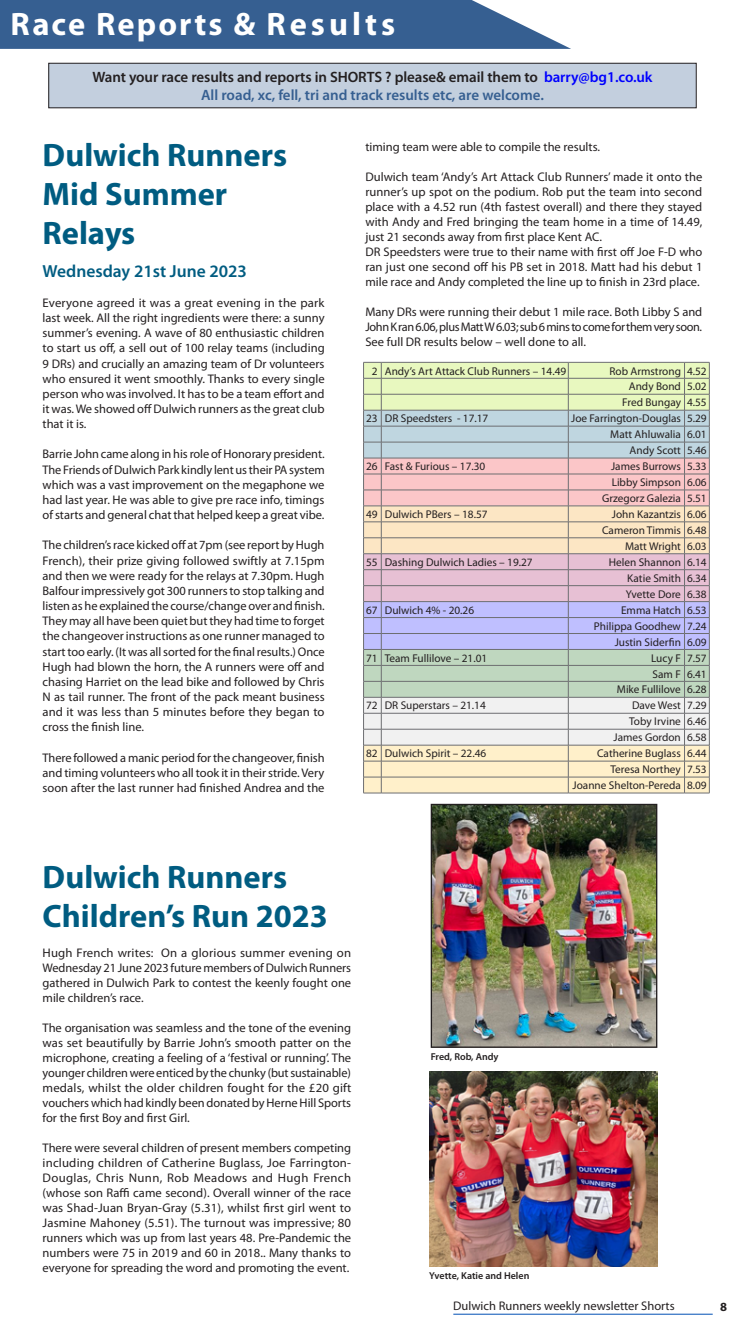
<style>
.page{position:relative;width:745px;height:1326px;background:#fff}
.page>*{position:absolute;margin:0;border:0;box-sizing:border-box;transform-origin:0 0}
.t1{font:700 32.5px/39.1px "Myriad Pro";color:#005c81}
.t2{font:700 32.5px "Myriad Pro";letter-spacing:.075em;color:#fff}
.t3{font:600 17.5px "Myriad Pro";color:#005c81}
.t4{font:600 15px/18px "Myriad Pro";letter-spacing:-.005em;color:#231f20;text-align:center}
.t5{font:12.5px/15.1px "Myriad Pro";color:#231f20;text-align:justify}
.t6{font:700 12.5px "Myriad Pro";color:#231f20}
.t7{font:11.25px/16px "Myriad Pro";color:#231f20;text-align:right}
.t8{font:600 10px "Myriad Pro";color:#231f20}
.s1{color:#00f}
.s2{color:#365f91}
</style>
<div class="page">
<hr style="left:453px;top:1313px;width:259px;height:1px;background:#0050b4">
<div style="left:48px;top:63px;width:648px;height:45px;background:#c3cfde"></div>
<svg style="left:0;top:0;width:570px;height:49px;background:#466c9a"></svg>
<svg style="left:363px;top:362px;width:346px;height:432px;background:#d9d2cc"></svg>
<img style="left:432px;top:805px;width:223px;height:240px">
<div style="left:430px;top:803px;width:227px;height:244px;border:1px solid #231f20"></div>
<img style="left:429px;top:1071px;width:228px;height:195px">
<h1 class="t2" style="left:11px;top:3px;width:386px">Race Reports &amp; Results</h1>
<p class="t4" style="left:92px;top:67px;width:561px">Want your race results and reports in SHORTS ? please&amp; email them to <span class="s1">barry@bg1.co.uk<br></span><span class="s2">All road, xc, fell, tri and track results etc, are welcome.</span></p>
<h1 class="t1" style="left:43px;top:134px;width:246px">Dulwich Runners<br>Mid Summer<br>Relays</h1>
<h2 class="t3" style="left:43px;top:259px;width:206px">Wednesday 21st June 2023</h2>
<p class="t5" style="left:43px;top:295px;width:283px">Everyone agreed it was a great evening in the park last week. All the right ingredients were there: a sunny summer’s evening. A wave of 80 enthusiastic children to start us off, a sell out of 100 relay teams (including 9 DRs) and crucially an amazing team of Dr volunteers who ensured it went smoothly. Thanks to every single person who was involved. It has to be a team effort and it was. We showed off Dulwich runners as the great club that it is.</p>
<p class="t5" style="left:43px;top:446px;width:283px">Barrie John came along in his role of Honorary president.<br>The Friends of Dulwich Park kindly lent us their PA system which was a vast improvement on the megaphone we had last year. He was able to give pre race info, timings of starts and general chat that helped keep a great vibe.</p>
<p class="t5" style="left:43px;top:537px;width:283px">The children’s race kicked off at 7pm (see report by Hugh French), their prize giving followed swiftly at 7.15pm and then we were ready for the relays at 7.30pm. Hugh Balfour impressively got 300 runners to stop talking and listen as he explained the course/change over and finish.<br>They may all have been quiet but they had time to forget the changeover instructions as one runner managed to start too early. (It was all sorted for the final results.) Once Hugh had blown the horn, the A runners were off and chasing Harriet on the lead bike and followed by Chris N as tail runner. The front of the pack meant business and it was less than 5 minutes before they began to cross the finish line.</p>
<p class="t5" style="left:43px;top:749px;width:283px">There followed a manic period for the changeover, finish and timing volunteers who all took it in their stride. Very soon after the last runner had finished Andrea and the</p>
<p class="t5" style="left:365px;top:139px;width:236px">timing team were able to compile the results.</p>
<p class="t5" style="left:365px;top:169px;width:338px;text-align:left">Dulwich team ‘Andy’s Art Attack Club Runners’ made it onto the runner’s up spot on the podium. Rob put the team into second place with a 4.52 run (4th fastest overall) and there they stayed with Andy and Fred bringing the team home in a time of 14.49, just 21 seconds away from first place Kent AC.<br>DR Speedsters were true to their name with first off Joe F-D who ran just one second off his PB set in 2018. Matt had his debut 1 mile race and Andy completed the line up to finish in 23rd place.</p>
<p class="t5" style="left:365px;top:304px;width:338px">Many DRs were running their debut 1 mile race. Both Libby S and John K ran 6.06, plus Matt W 6.03; sub 6 mins to come for them very soon.<br>See full DR results below – well done to all.</p>
<p class="t7" style="left:372px;top:362px;width:196px">2 Andy’s Art Attack Club Runners – 14.49</p>
<p class="t7" style="left:609px;top:362px;width:99px">Rob Armstrong 4.52<br>Andy Bond 5.02<br>Fred Bungay 4.55</p>
<p class="t7" style="left:366px;top:410px;width:124px">23 DR Speedsters - 17.17</p>
<p class="t7" style="left:571px;top:410px;width:137px">Joe Farrington-Douglas 5.29<br>Matt Ahluwalia 6.01<br>Andy Scott 5.46</p>
<p class="t7" style="left:366px;top:458px;width:121px">26 Fast &amp; Furious – 17.30</p>
<p class="t7" style="left:601px;top:458px;width:106px">James Burrows 5.33<br>Libby Simpson 6.06<br>Grzegorz Galezia 5.51</p>
<p class="t7" style="left:366px;top:506px;width:123px">49 Dulwich PBers – 18.57</p>
<p class="t7" style="left:601px;top:506px;width:106px">John Kazantzis 6.06<br>Cameron Timmis 6.48<br>Matt Wright 6.03</p>
<p class="t7" style="left:366px;top:554px;width:168px">55 Dashing Dulwich Ladies – 19.27</p>
<p class="t7" style="left:625px;top:554px;width:82px;text-align:justify;text-indent:-17px">Helen Shannon 6.14<br>Katie Smith 6.34<br>Yvette Dore 6.38</p>
<p class="t7" style="left:366px;top:602px;width:109px">67 Dulwich 4% - 20.26</p>
<p class="t7" style="left:593px;top:602px;width:114px">Emma Hatch 6.53<br>Philippa Goodhew 7.24<br>Justin Siderfin 6.09</p>
<p class="t7" style="left:366px;top:649px;width:122px">71 Team Fullilove – 21.01</p>
<p class="t7" style="left:616px;top:649px;width:91px">Lucy F 7.57<br>Sam F 6.41<br>Mike Fullilove 6.28</p>
<p class="t7" style="left:366px;top:697px;width:121px">72 DR Superstars – 21.14</p>
<p class="t7" style="left:613px;top:697px;width:95px">Dave West 7.29<br>Toby Irvine 6.46<br>James Gordon 6.58</p>
<p class="t7" style="left:366px;top:745px;width:122px">82 Dulwich Spirit – 22.46</p>
<p class="t7" style="left:572px;top:745px;width:135px">Catherine Buglass 6.44<br>Teresa Northey 7.53<br>Joanne Shelton-Pereda 8.09</p>
<h1 class="t1" style="left:43px;top:856px;width:287px">Dulwich Runners<br>Children’s Run 2023</h1>
<p class="t5" style="left:43px;top:945px;width:310px">Hugh French writes: On a glorious summer evening on Wednesday 21 June 2023 future members of Dulwich Runners gathered in Dulwich Park to contest the keenly fought one mile children’s race.</p>
<p class="t5" style="left:43px;top:1020px;width:310px">The organisation was seamless and the tone of the evening was set beautifully by Barrie John’s smooth patter on the microphone, creating a feeling of a ‘festival or running’. The younger children were enticed by the chunky (but sustainable) medals, whilst the older children fought for the £20 gift vouchers which had kindly been donated by Herne Hill Sports for the first Boy and first Girl.</p>
<p class="t5" style="left:43px;top:1140px;width:310px">There were several children of present members competing including children of Catherine Buglass, Joe Farrington-Douglas, Chris Nunn, Rob Meadows and Hugh French (whose son Raffi came second). Overall winner of the race was Shad-Juan Bryan-Gray (5.31), whilst first girl went to Jasmine Mahoney (5.51). The turnout was impressive; 80 runners which was up from last years 48. Pre-Pandemic the numbers were 75 in 2019 and 60 in 2018.. Many thanks to everyone for spreading the word and promoting the event.</p>
<p class="t8" style="left:430px;top:1049px;width:69px">Fred, Rob, Andy</p>
<p class="t8" style="left:429px;top:1269px;width:102px">Yvette, Katie and Helen</p>
<p class="t5" style="left:453px;top:1298px;width:223px">Dulwich Runners weekly newsletter Shorts</p>
<p class="t6" style="left:719px;top:1298px;width:8px">8</p>
</div>
